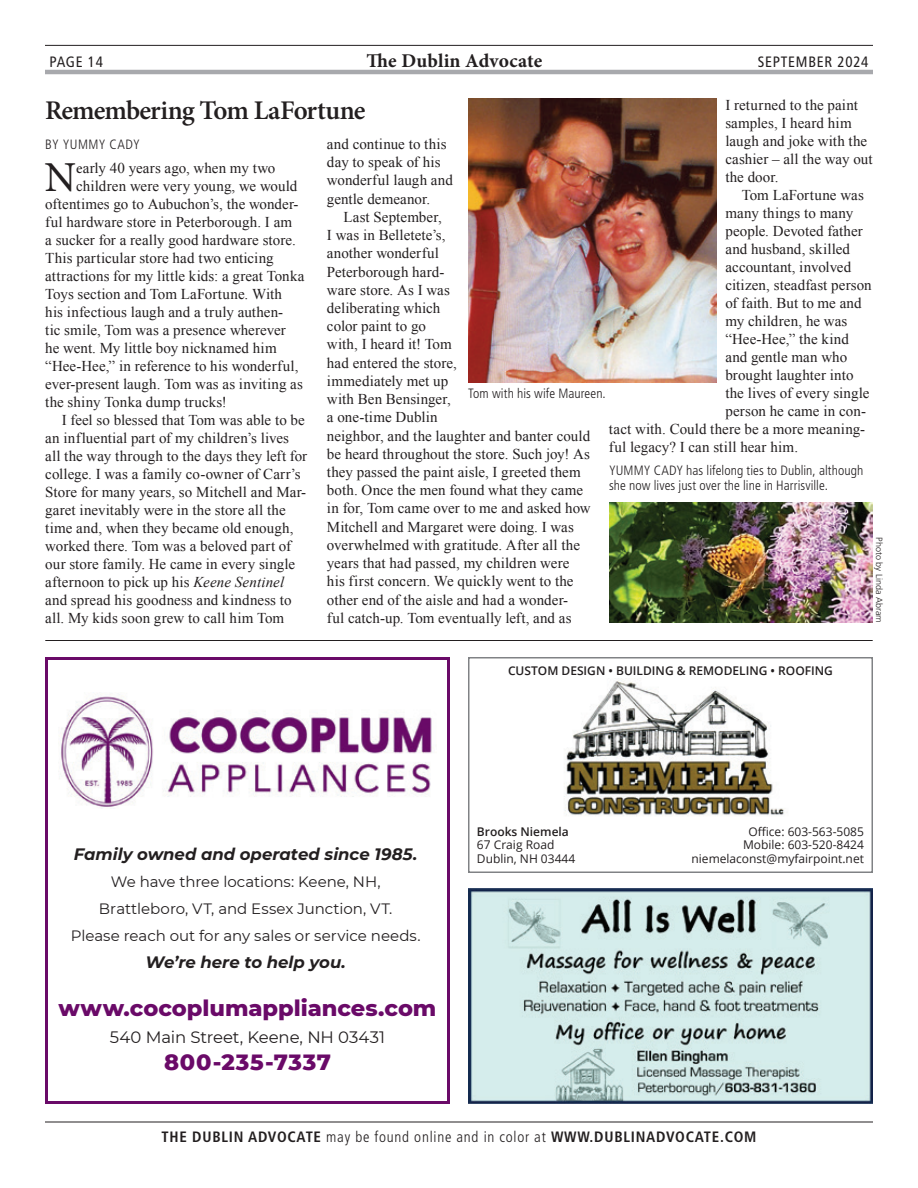
<style>
.page{position:relative;width:918px;height:1188px;background:#fff}
.page>*{position:absolute;margin:0;border:0;box-sizing:border-box;transform-origin:0 0}
.t1{font:42.75px "Minion Pro";color:#231f20}
.t2{font:600 27px "Minion Pro";letter-spacing:-.035em;color:#231f20}
.t3{font:800 22.5px "Montserrat";color:#6a0a68}
.t4{font:800 22.5px "Montserrat";letter-spacing:.03em;color:#6a0a68}
.t5{font:700 19.5px "Minion Pro";letter-spacing:.01em;color:#231f20}
.t6{font:italic 700 16.5px "Montserrat";color:#231f20}
.t7{font:16.5px "Montserrat";letter-spacing:-.01em;color:#231f20}
.t8{font:15px/18.1px "Times New Roman";letter-spacing:.005em;color:#231f20}
.t9{font:15px/27px "Montserrat";color:#231f20;text-align:center}
.t10{font:700 condensed 15px "Frutiger LT Std";letter-spacing:.05em;color:#231f20}
.t11{font:condensed 15px "Frutiger LT Std";letter-spacing:.05em;color:#231f20}
.t12{font:300 condensed 13.5px/15px "Frutiger LT Std";letter-spacing:.005em;color:#231f20}
.t13{font:300 condensed 13.5px "Frutiger LT Std";letter-spacing:.03em;color:#231f20}
.t14{font:12px "Open Sans";color:#231f20}
.t15{font:600 12px "Open Sans";color:#231f20}
.t16{font:300 9px "Frutiger LT Std";color:#231f20}
.s1{font-family:"Minion Pro";font-weight:500}
.s2{font-style:italic}
.s3{font-weight:300}
</style>
<div class="page">
<hr style="left:45px;top:1122px;width:828px;height:1px;background:#231f20">
<hr style="left:45px;top:45px;width:828px;height:1px;background:#231f20">
<hr style="left:45px;top:70px;width:828px;height:4px;background:#a8a9ad">
<div style="left:45px;top:657px;width:405px;height:447px;border:3px solid #6a0a68"></div>
<img style="left:59px;top:694px;width:373px;height:113px">
<img style="left:564px;top:678px;width:221px;height:138px">
<div style="left:468px;top:657px;width:405px;height:216px;border:2px solid #808285"></div>
<img style="left:468px;top:888px;width:405px;height:216px">
<hr style="left:45px;top:640px;width:828px;height:1px;background:#231f20">
<img style="left:468px;top:99px;width:248px;height:283px">
<img style="left:609px;top:502px;width:263px;height:121px">
<p class="t11" style="left:50px;top:53px;width:55px">PAGE 14</p>
<h3 class="t5" style="left:367px;top:47px;width:177px">The Dublin Advocate</h3>
<p class="t11" style="left:758px;top:53px;width:112px">SEPTEMBER 2024</p>
<p class="t8" style="left:725px;top:95px;width:149px">I returned to the paint samples, I heard him laugh and joke with the cashier – all the way out the door.</p>
<p class="t8" style="left:742px;top:185px;width:123px">Tom LaFortune was</p>
<p class="t8" style="left:725px;top:203px;width:129px">many things to many</p>
<p class="t8" style="left:725px;top:221px;width:139px">people. Devoted father</p>
<p class="t8" style="left:725px;top:239px;width:126px">and husband, skilled</p>
<p class="t8" style="left:725px;top:257px;width:127px">accountant, involved</p>
<p class="t8" style="left:725px;top:275px;width:148px">citizen, steadfast person</p>
<p class="t8" style="left:725px;top:293px;width:138px">of faith. But to me and</p>
<p class="t8" style="left:725px;top:311px;width:124px">my children, he was</p>
<p class="t8" style="left:725px;top:329px;width:125px">“Hee-Hee,” the kind</p>
<p class="t8" style="left:725px;top:347px;width:123px">and gentle man who</p>
<p class="t8" style="left:725px;top:365px;width:130px">brought laughter into</p>
<p class="t8" style="left:725px;top:383px;width:146px">the lives of every single</p>
<p class="t8" style="left:725px;top:401px;width:142px">person he came in con-</p>
<p class="t8" style="left:609px;top:419px;width:258px">tact with. Could there be a more meaning-</p>
<p class="t8" style="left:609px;top:437px;width:191px">ful legacy? I can still hear him.</p>
<p class="t12" style="left:609px;top:463px;width:256px">YUMMY CADY has lifelong ties to Dublin, although she now lives just over the line in Harrisville.</p>
<h2 class="t2" style="left:45px;top:91px;width:322px">Remembering Tom LaFortune</h2>
<p class="t13" style="left:45px;top:136px;width:96px">BY YUMMY CADY</p>
<h1 class="t1" style="left:44px;top:148px;width:33px">N</h1>
<p class="t8" style="left:76px;top:158px;width:201px"><span class="s1">e</span>arly 40 years ago, when my two</p>
<p class="t8" style="left:327px;top:135px;width:127px">and continue to this day to speak of his wonderful laugh and gentle demeanor.</p>
<p class="t8" style="left:327px;top:208px;width:265px;text-indent:17px">Last September,<br>I was in Belletete’s,<br>another wonderful<br>Peterborough hard-<br>ware store. As I was<br>deliberating which<br>color paint to go<br>with, I heard it! Tom<br>had entered the store,<br>immediately met up<br>with Ben Bensinger,<br>a one-time Dublin<br>neighbor, and the laughter and banter could be heard throughout the store. Such joy! As they passed the paint aisle, I greeted them both. Once the men found what they came in for, Tom came over to me and asked how<br>Mitchell and Margaret were doing. I was overwhelmed with gratitude. After all the years that had passed, my children were his first concern. We quickly went to the other end of the aisle and had a wonder-<br>ful catch-up. Tom eventually left, and as</p>
<p class="t8" style="left:76px;top:176px;width:223px">children were very young, we would</p>
<p class="t8" style="left:45px;top:194px;width:255px">oftentimes go to Aubuchon’s, the wonder-</p>
<p class="t8" style="left:45px;top:212px;width:248px">ful hardware store in Peterborough. I am</p>
<p class="t8" style="left:45px;top:230px;width:252px">a sucker for a really good hardware store.</p>
<p class="t8" style="left:45px;top:248px;width:230px">This particular store had two enticing</p>
<p class="t8" style="left:45px;top:266px;width:261px">attractions for my little kids: a great Tonka</p>
<p class="t8" style="left:45px;top:284px;width:238px">Toys section and Tom LaFortune. With</p>
<p class="t8" style="left:45px;top:302px;width:239px">his infectious laugh and a truly authen-</p>
<p class="t8" style="left:45px;top:320px;width:242px">tic smile, Tom was a presence wherever</p>
<p class="t8" style="left:45px;top:338px;width:233px">he went. My little boy nicknamed him</p>
<p class="t8" style="left:45px;top:356px;width:255px">“Hee-Hee,” in reference to his wonderful,</p>
<p class="t8" style="left:45px;top:374px;width:259px">ever-present laugh. Tom was as inviting as</p>
<p class="t8" style="left:45px;top:392px;width:183px">the shiny Tonka dump trucks!</p>
<p class="t8" style="left:62px;top:410px;width:245px">I feel so blessed that Tom was able to be</p>
<p class="t8" style="left:45px;top:428px;width:245px">an influential part of my children’s lives</p>
<p class="t8" style="left:45px;top:446px;width:263px">all the way through to the days they left for</p>
<p class="t8" style="left:45px;top:464px;width:257px">college. I was a family co-owner of Carr’s</p>
<p class="t8" style="left:45px;top:482px;width:263px">Store for many years, so Mitchell and Mar-</p>
<p class="t8" style="left:45px;top:500px;width:242px">garet inevitably were in the store all the</p>
<p class="t8" style="left:45px;top:518px;width:250px">time and, when they became old enough,</p>
<p class="t8" style="left:45px;top:536px;width:247px">worked there. Tom was a beloved part of</p>
<p class="t8" style="left:45px;top:554px;width:251px">our store family. He came in every single</p>
<p class="t8" style="left:45px;top:572px;width:240px">afternoon to pick up his <span class="s2">Keene Sentinel</span></p>
<p class="t8" style="left:45px;top:590px;width:248px">and spread his goodness and kindness to</p>
<p class="t8" style="left:45px;top:608px;width:241px">all. My kids soon grew to call him Tom</p>
<p class="t12" style="left:468px;top:386px;width:139px">Tom with his wife Maureen.</p>
<p class="t16" style="left:884px;top:537px;width:87px;rotate:90deg">Photo by Linda Abram</p>
<p class="t15" style="left:508px;top:663px;width:326px">CUSTOM DESIGN • BUILDING &amp; REMODELING • ROOFING</p>
<p class="t6" style="left:74px;top:843px;width:345px">Family owned and operated since 1985.</p>
<p class="t9" style="left:71px;top:868px;width:351px">We have three locations: Keene, NH,<br>Brattleboro, VT, and Essex Junction, VT.<br>Please reach out for any sales or service needs.</p>
<p class="t6" style="left:146px;top:951px;width:202px">We’re here to help you.</p>
<h3 class="t3" style="left:58px;top:992px;width:380px">www.cocoplumappliances.com</h3>
<p class="t7" style="left:110px;top:1026px;width:277px">540 Main Street, Keene, NH 03431</p>
<h3 class="t4" style="left:164px;top:1046px;width:168px">800-235-7337</h3>
<p class="t15" style="left:477px;top:823px;width:93px">Brooks Niemela</p>
<p class="t14" style="left:748px;top:823px;width:117px">Office: 603-563-5085</p>
<p class="t14" style="left:477px;top:837px;width:79px">67 Craig Road</p>
<p class="t14" style="left:743px;top:837px;width:122px">Mobile: 603-520-8424</p>
<p class="t14" style="left:477px;top:850px;width:100px">Dublin, NH 03444</p>
<p class="t14" style="left:692px;top:850px;width:174px">niemelaconst@myfairpoint.net</p>
<p class="t10" style="left:161px;top:1128px;width:597px">THE DUBLIN ADVOCATE <span class="s3">may be found online and in color at</span> WWW.DUBLINADVOCATE.COM</p>
</div>
